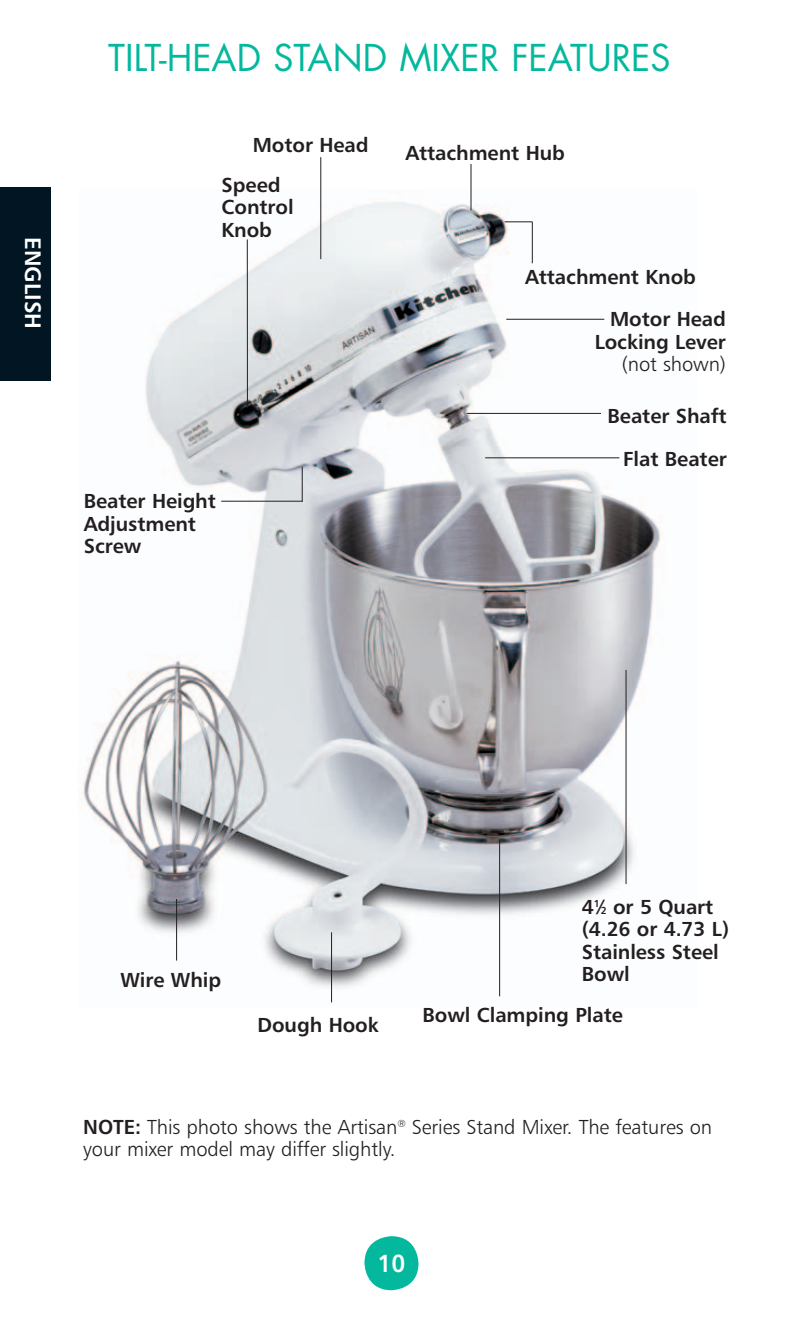
<style>
.page{position:relative;width:810px;height:1337px;background:#fff}
.page>*{position:absolute;margin:0;border:0;box-sizing:border-box;transform-origin:0 0}
.t1{font:36px "Futura";color:#03b89d}
.t2{font:24.75px "Humanist 777 BT Bold B";color:#fff;scale:.95 1}
.t3{font:22.5px "Humanist 777 BT Bold B";color:#fff}
.t4{font:20.25px/22.5px "Humanist 777 BT Bold B";letter-spacing:-.005em;color:#231f20}
.t5{font:20.25px/22.5px "Humanist 777 BT Light B";letter-spacing:-.005em;color:#231f20}
.s1{font-size:10.12px}
.s2{font-family:"Humanist 777 BT Bold B"}
</style>
<div class="page">
<div style="left:364px;top:1236px;width:54px;height:54px;background:#03b89d;border-radius:50%"></div>
<div style="left:0;top:187px;width:51px;height:193px;background:#011622"></div>
<img style="left:82px;top:190px;width:580px;height:813px">
<svg style="left:505px;top:221px;width:27px;height:1px"></svg>
<hr style="left:532px;top:222px;width:1px;height:41px;background:#231f20">
<hr style="left:331px;top:932px;width:1px;height:70px;background:#231f20">
<hr style="left:320px;top:157px;width:1px;height:102px;background:#231f20">
<hr style="left:499px;top:839px;width:1px;height:157px;background:#231f20">
<hr style="left:626px;top:670px;width:1px;height:214px;background:#231f20">
<hr style="left:471px;top:164px;width:1px;height:46px;background:#231f20">
<hr style="left:506px;top:319px;width:98px;height:1px;background:#231f20">
<hr style="left:467px;top:413px;width:134px;height:1px;background:#231f20">
<hr style="left:485px;top:457px;width:134px;height:1px;background:#231f20">
<hr style="left:176px;top:899px;width:1px;height:61px;background:#231f20">
<hr style="left:247px;top:239px;width:1px;height:168px;background:#231f20">
<hr style="left:221px;top:501px;width:82px;height:1px;background:#231f20">
<hr style="left:302px;top:467px;width:1px;height:34px;background:#231f20">
<p class="t3" style="left:44px;top:237px;width:94px;rotate:90deg">ENGLISH</p>
<h1 class="t1" style="left:108px;top:41px;width:564px">TILT-HEAD STAND MIXER FEATURES</h1>
<p class="t4" style="left:253px;top:135px;width:117px">Motor Head</p>
<p class="t4" style="left:222px;top:174px;width:74px">Speed<br>Control<br>Knob</p>
<p class="t4" style="left:84px;top:490px;width:134px">Beater Height<br>Adjustment<br>Screw</p>
<p class="t4" style="left:405px;top:143px;width:161px">Attachment Hub</p>
<p class="t4" style="left:525px;top:267px;width:172px">Attachment Knob</p>
<p class="t4" style="left:595px;top:309px;width:133px;text-align:right">Motor Head<br>Locking Lever</p>
<p class="t5" style="left:622px;top:354px;width:106px">(not shown)</p>
<p class="t4" style="left:608px;top:406px;width:121px">Beater Shaft</p>
<p class="t4" style="left:623px;top:449px;width:105px">Flat Beater</p>
<p class="t4" style="left:121px;top:969px;width:102px">Wire Whip</p>
<p class="t4" style="left:258px;top:1015px;width:123px">Dough Hook</p>
<p class="t4" style="left:582px;top:896px;width:149px">4<sup>1</sup>⁄<span class="s1">2</span> or 5 Quart (4.26 or 4.73 L)<br>Stainless Steel<br>Bowl</p>
<p class="t4" style="left:423px;top:1005px;width:202px">Bowl Clamping Plate</p>
<p class="t5" style="left:83px;top:1116px;width:631px"><span class="s2">NOTE:</span> This photo shows the Artisan<sup>®</sup> Series Stand Mixer. The features on your mixer model may differ slightly.</p>
<p class="t2" style="left:377px;top:1250px;width:31px">10</p>
</div>
